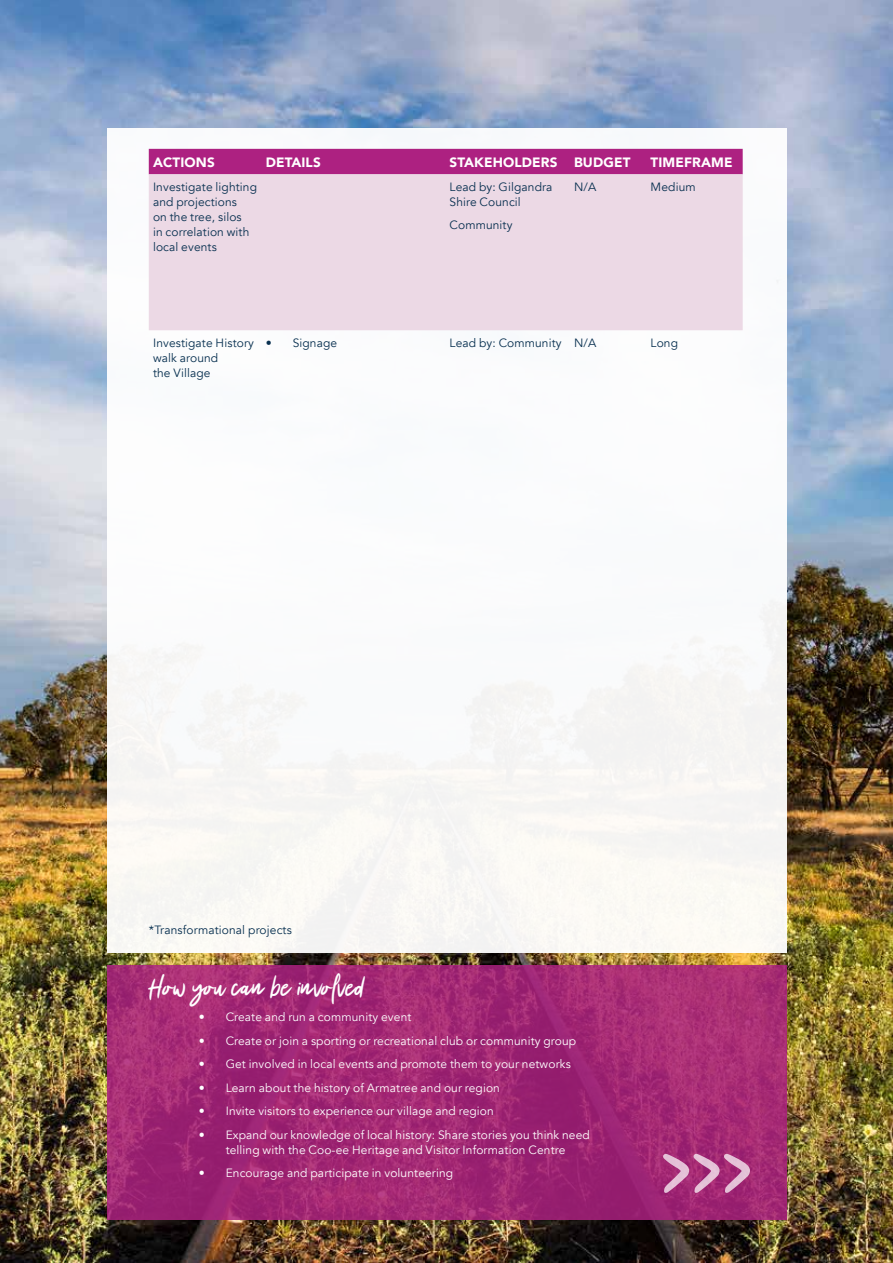
<style>
.page{position:relative;width:893px;height:1263px;background:#fff}
.page>*{position:absolute;margin:0;border:0;box-sizing:border-box;transform-origin:0 0}
.t1{font:105px "Rogan Winters";color:#fff}
.t2{font:28.5px "Rogan Winters";letter-spacing:.01em;color:#fff}
.t3{font:900 13.5px "Avenir";letter-spacing:.01em;color:#fff}
.t4{font:12px/15px "Avenir";letter-spacing:.01em;color:#fff;text-align:center}
.t5{font:12px/15px "Avenir";letter-spacing:.01em;color:#083050}
</style>
<div class="page">
<img style="left:0;top:0;width:893px;height:1263px">
<div style="left:107px;top:128px;width:680px;height:824px;background:#fff"></div>
<div style="left:149px;top:149px;width:594px;height:25px;background:#ad2181"></div>
<div style="left:149px;top:174px;width:594px;height:156px;background:#ecd9e5"></div>
<svg style="left:107px;top:965px;width:680px;height:255px;background:#a22873"></svg>
<p class="t3" style="left:153px;top:150px;width:63px">ACTIONS</p>
<p class="t3" style="left:266px;top:150px;width:57px">DETAILS</p>
<p class="t3" style="left:450px;top:150px;width:182px">STAKEHOLDERS BUDGET</p>
<p class="t3" style="left:651px;top:150px;width:84px">TIMEFRAME</p>
<p class="t5" style="left:153px;top:179px;width:106px">Investigate lighting and projections<br>on the tree, silos<br>in correlation with local events</p>
<p class="t5" style="left:450px;top:179px;width:104px">Lead by: Gilgandra<br>Shire Council</p>
<p class="t5" style="left:574px;top:179px;width:24px">N/A</p>
<p class="t5" style="left:651px;top:179px;width:47px">Medium</p>
<p class="t5" style="left:450px;top:218px;width:64px">Community</p>
<p class="t5" style="left:153px;top:335px;width:102px">Investigate History walk around<br>the Village</p>
<p class="t5" style="left:266px;top:335px;width:73px">• Signage</p>
<p class="t5" style="left:450px;top:335px;width:148px">Lead by: Community N/A</p>
<p class="t5" style="left:651px;top:335px;width:29px">Long</p>
<p class="t5" style="left:149px;top:923px;width:144px">*Transformational projects</p>
<h2 class="t2" style="left:149px;top:970px;width:216px">How you can be involved</h2>
<p class="t4" style="left:199px;top:1010px;width:214px">• Create and run a community event</p>
<p class="t4" style="left:199px;top:1033px;width:379px">• Create or join a sporting or recreational club or community group</p>
<p class="t4" style="left:199px;top:1057px;width:374px">• Get involved in local events and promote them to your networks</p>
<p class="t4" style="left:199px;top:1080px;width:303px">• Learn about the history of Armatree and our region</p>
<p class="t4" style="left:199px;top:1104px;width:297px">• Invite visitors to experience our village and region</p>
<p class="t4" style="left:199px;top:1127px;width:393px">• Expand our knowledge of local history: Share stories you think need telling with the Coo-ee Heritage and Visitor Information Centre</p>
<p class="t4" style="left:199px;top:1166px;width:256px">• Encourage and participate in volunteering</p>
<h1 class="t1" style="left:662px;top:1098px;width:92px">&gt;&gt;&gt;</h1>
</div>
